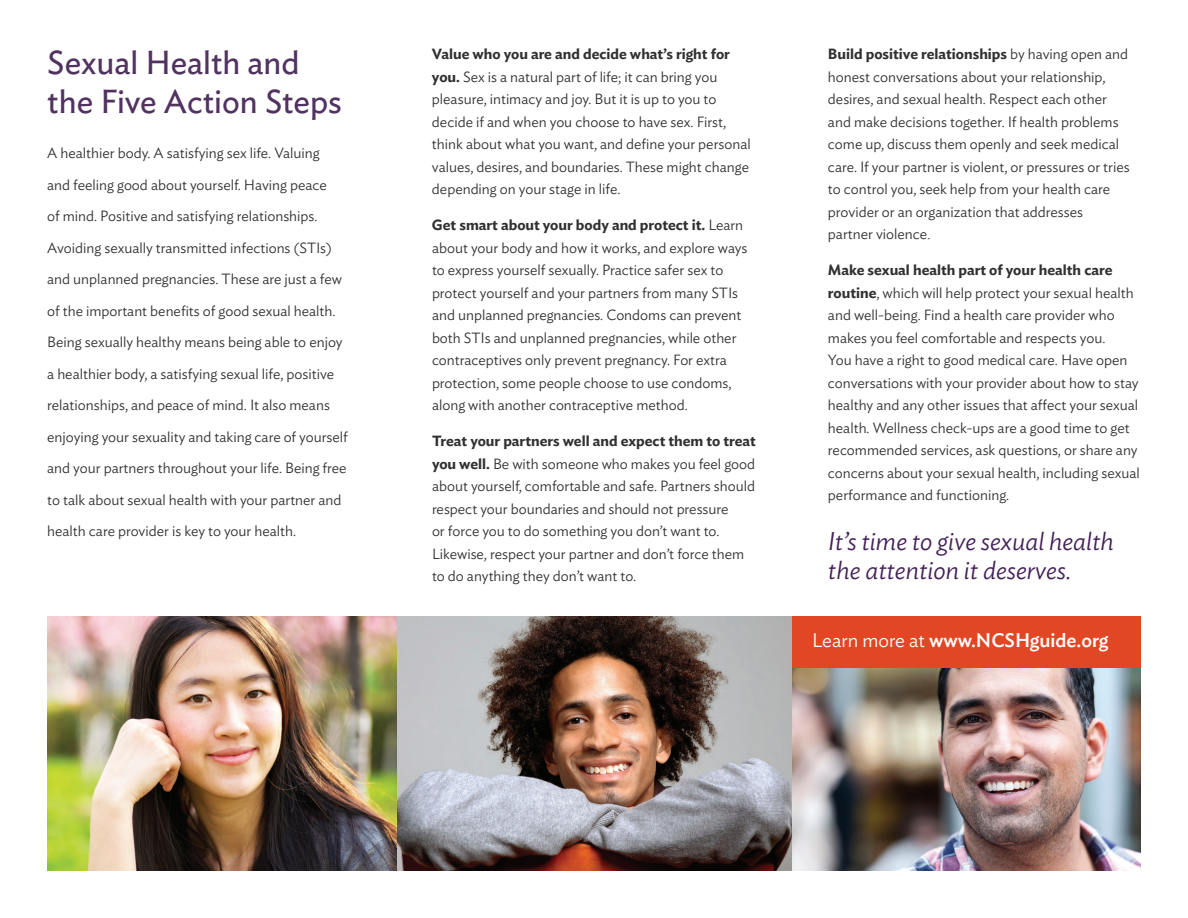
<style>
.page{position:relative;width:1188px;height:918px;background:#fff}
.page>*{position:absolute;margin:0;border:0;box-sizing:border-box;transform-origin:0 0}
.t1{font:33px/39.6px "Ideal Sans";color:#513260}
.t2{font:italic 300 25.5px/30px "Ideal Sans";color:#432156}
.t3{font:500 19.5px "Ideal Sans";color:#fff}
.t4{font:300 14.7px/22.5px "Ideal Sans";color:#312f30}
.s1{font-weight:600}
.s2{font-family:"Times New Roman";font-weight:400}
.s3{font-weight:300}
</style>
<div class="page">
<img style="left:47px;top:616px;width:745px;height:255px">
<img style="left:792px;top:668px;width:349px;height:203px">
<div style="left:792px;top:616px;width:349px;height:52px;background:#e24725"></div>
<h1 class="t1" style="left:47px;top:40px;width:296px">Sexual Health and the Five Action Steps</h1>
<p class="t4" style="left:47px;top:136px;width:302px;line-height:31.5px">A healthier body. A satisfying sex life. Valuing<br>and feeling good about yourself. Having peace<br>of mind. Positive and satisfying relationships.<br>Avoiding sexually transmitted infections (STIs) and unplanned pregnancies. These are just a few of the important benefits of good sexual health.<br>Being sexually healthy means being able to enjoy a healthier body, a satisfying sexual life, positive relationships, and peace of mind. It also means enjoying your sexuality and taking care of yourself and your partners throughout your life. Being free to talk about sexual health with your partner and health care provider is key to your health.</p>
<p class="t4" style="left:432px;top:41px;width:320px"><span class="s1">Value who you are and decide what’s right for you.</span> Sex is a natural part of life; it can bring you pleasure, intimacy and joy. But it is up to you to decide if and when you choose to have sex. First, think about what you want, and define your personal values, desires, and boundaries. These might change depending on your stage in life.</p>
<p class="t4" style="left:432px;top:212px;width:317px"><span class="s1">Get smart about your body and protect it.</span> Learn about your body and how it works, and explore ways to express yourself sexually. Practice safer sex to protect yourself and your partners from many STIs and unplanned pregnancies. Condoms can prevent both STIs and unplanned pregnancies, while other contraceptives only prevent pregnancy. For extra protection, some people choose to use condoms, along with another contraceptive method.</p>
<p class="t4" style="left:432px;top:428px;width:325px"><span class="s1">Treat your partners well and expect them to treat you well.</span> Be with someone who makes you feel good about yourself, comfortable and safe. Partners should respect your boundaries and should not pressure<br>or force you to do something you don’t want to.<br>Likewise, respect your partner and don’t force them to do anything they don’t want to.</p>
<p class="t4" style="left:828px;top:41px;width:303px"><span class="s1">Build positive relationships</span> by having open and honest conversations about your relationship, desires, and sexual health. Respect each other and make decisions together. If health problems come up, discuss them openly and seek medical care. If your partner is violent, or pressures or tries to control you, seek help from your health care provider or an organization that addresses partner violence<span class="s2">.</span></p>
<p class="t4" style="left:828px;top:257px;width:313px"><span class="s1">Make sexual health part of your health care routine</span>, which will help protect your sexual health and well-being. Find a health care provider who makes you feel comfortable and respects you.<br>You have a right to good medical care. Have open conversations with your provider about how to stay healthy and any other issues that affect your sexual health. Wellness check-ups are a good time to get recommended services, ask questions, or share any concerns about your sexual health, including sexual performance and functioning.</p>
<h2 class="t2" style="left:828px;top:523px;width:287px">It’s time to give sexual health the attention it deserves.</h2>
<h3 class="t3" style="left:812px;top:625px;width:298px"><span class="s3">Learn more at</span> www.NCSHguide.org</h3>
</div>
